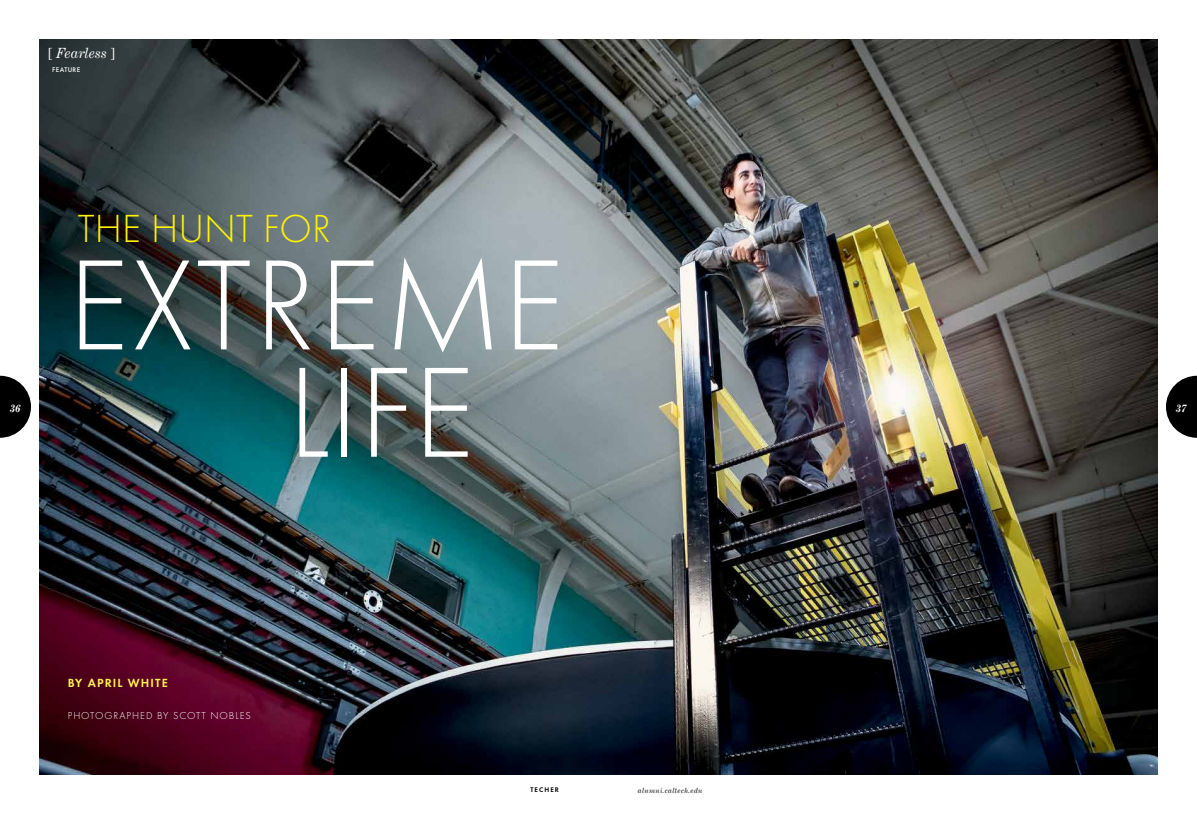
<style>
.page{position:relative;width:1197px;height:819px;background:#fff}
.page>*{position:absolute;margin:0;border:0;box-sizing:border-box;transform-origin:0 0}
.t1{font:300 133.17px/107.4px "Futura EF";letter-spacing:.02em;color:#fff}
.t2{font:300 40.69px "Futura EF";color:#fff200}
.t3{font:italic 14px "Century Expanded BT";color:#fff}
.t4{font:600 12.25px "Futura EF";letter-spacing:.09em;color:#fff450}
.t5{font:300 10.5px "Futura EF";letter-spacing:.09em;color:#fff}
.t6{font:italic 700 10.5px "Century Expanded BT";color:#fff}
.t7{font:italic 7px "Century Expanded BT";letter-spacing:.05em;color:#000}
.t8{font:500 7px "Futura EF";letter-spacing:.05em;color:#fff}
.t9{font:600 7px "Futura EF";letter-spacing:.15em;color:#000}
.s1{font-style:normal}
</style>
<div class="page">
<svg style="left:1166px;top:376px;width:30px;height:62px"></svg>
<hr style="left:1196px;top:376px;width:1px;height:62px;background:#000">
<svg style="left:1px;top:376px;width:30px;height:62px"></svg>
<hr style="left:0;top:376px;width:1px;height:62px;background:#000">
<img style="left:39px;top:39px;width:1119px;height:735px">
<h3 class="t3" style="left:48px;top:45px;width:68px"><span class="s1">[</span> Fearless <span class="s1">]</span></h3>
<p class="t8" style="left:52px;top:65px;width:29px">FEATURE</p>
<h2 class="t2" style="left:78px;top:207px;width:255px">THE HUNT FOR</h2>
<h1 class="t1" style="left:287px;top:255px;width:279px;text-indent:-220px">EXTREME<br>LIFE</h1>
<p class="t6" style="left:10px;top:402px;width:12px">36</p>
<p class="t6" style="left:1176px;top:402px;width:12px">37</p>
<p class="t4" style="left:68px;top:676px;width:102px">BY APRIL WHITE</p>
<p class="t5" style="left:68px;top:709px;width:185px">PHOTOGRAPHED BY SCOTT NOBLES</p>
<p class="t9" style="left:530px;top:786px;width:30px">TECHER</p>
<p class="t7" style="left:638px;top:786px;width:66px">alumni.caltech.edu</p>
</div>
